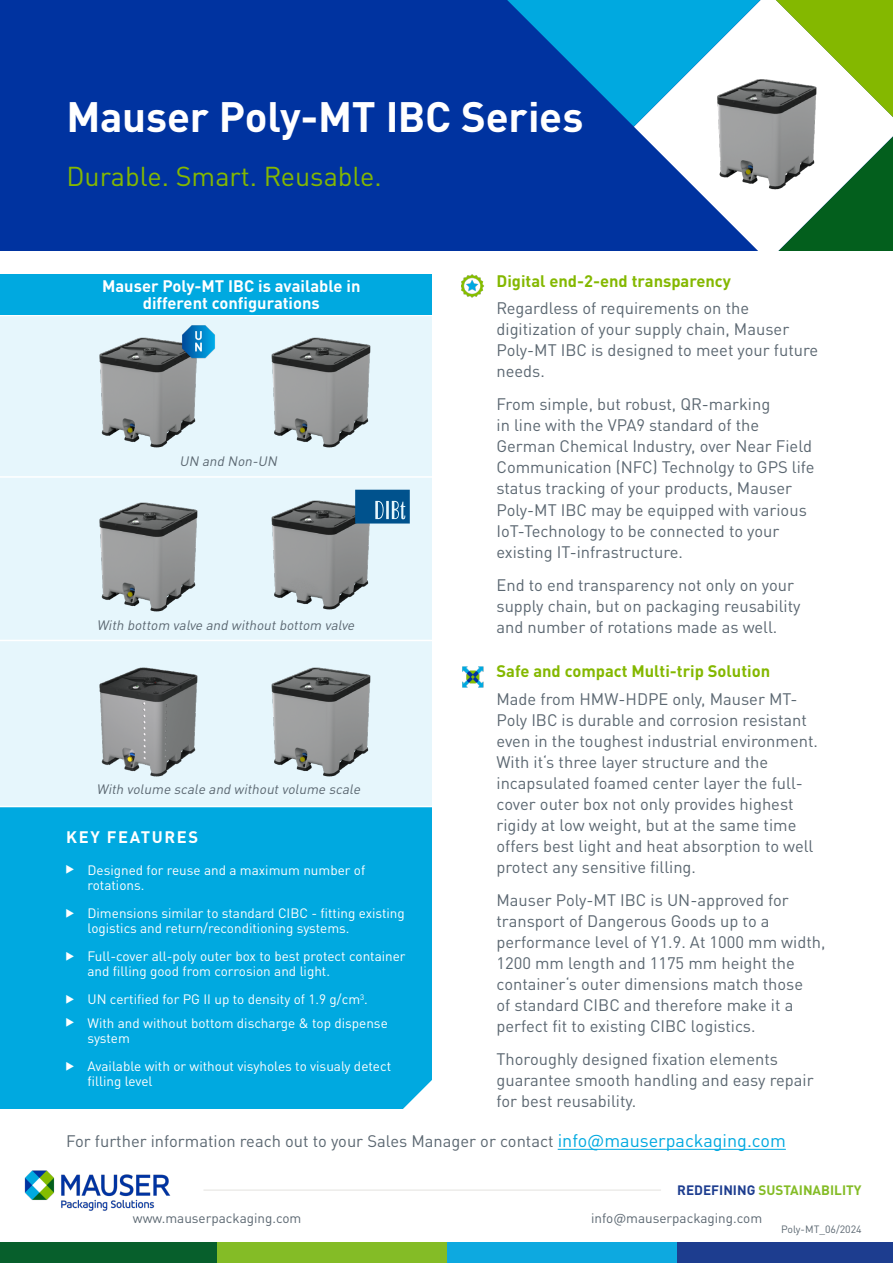
<style>
.page{position:relative;width:893px;height:1263px;background:#fff}
.page>*{position:absolute;margin:0;border:0;box-sizing:border-box;transform-origin:0 0}
.t1{font:700 42px "DIN Pro";letter-spacing:-.01em;color:#fff}
.t2{font:27px "DIN Pro";color:#84b800}
.t3{font:16.5px/21px "DIN Pro";color:#5b6771}
.t4{font:700 16.5px "DIN Pro";color:#84b800}
.t5{font:700 16.5px/16.5px "DIN Pro";color:#fff;text-align:center}
.t6{font:700 16.5px "DIN Pro";letter-spacing:.1em;color:#fff}
.t7{font:13.5px/15px "DIN Pro";color:#fff}
.t8{font:italic 13.5px "DIN Pro";color:#5b6771}
.t9{font:13.5px "DIN Pro";color:#5b6771}
.t10{font:700 13.5px "DIN Pro";color:#84bc26}
.t11{font:10.5px "DIN Pro";color:#5b6771}
.s1{font-size:18px;color:#00a9e0}
.s2{color:#1d3d8f}
</style>
<div class="page">
<div style="left:0;top:0;width:893px;height:252px;background:#0033a0"></div>
<svg style="left:507px;top:0;width:386px;height:251px"></svg>
<img style="left:706px;top:58px;width:118px;height:137px">
<div style="left:0;top:1242px;width:217px;height:21px;background:#075f2c"></div>
<div style="left:217px;top:1242px;width:230px;height:21px;background:#84bc26"></div>
<div style="left:447px;top:1242px;width:230px;height:21px;background:#0da9e0"></div>
<div style="left:677px;top:1242px;width:216px;height:21px;background:#1d3d8f"></div>
<hr style="left:203px;top:1190px;width:458px;height:1px;background:#e4e2df">
<img style="left:24px;top:1170px;width:147px;height:41px">
<img style="left:462px;top:666px;width:22px;height:22px">
<div style="left:0;top:251px;width:893px;height:157px;background:#fff"></div>
<img style="left:461px;top:275px;width:23px;height:23px">
<div style="left:0;top:789px;width:431px;height:319px;background:#00a9e0"></div>
<svg style="left:400px;top:1077px;width:32px;height:32px"></svg>
<div style="left:0;top:275px;width:431px;height:531px;background:#e6f6fc"></div>
<hr style="left:558px;top:1149px;width:228px;height:1px;background:#00a9e0">
<img style="left:99px;top:502px;width:99px;height:110px">
<img style="left:271px;top:489px;width:101px;height:121px">
<img style="left:271px;top:667px;width:100px;height:110px">
<img style="left:99px;top:667px;width:99px;height:110px">
<img style="left:271px;top:337px;width:100px;height:111px">
<img style="left:99px;top:337px;width:101px;height:111px">
<hr style="left:0;top:476px;width:435px;height:2px;background:#fff">
<hr style="left:0;top:640px;width:453px;height:1px;background:#fff">
<hr style="left:0;top:806px;width:435px;height:1px;background:#fff">
<hr style="left:0;top:315px;width:438px;height:1px;background:#fff">
<div style="left:0;top:275px;width:431px;height:40px;background:#00a9e0"></div>
<img style="left:181px;top:325px;width:34px;height:33px">
<svg style="left:355px;top:490px;width:55px;height:33px;background:#1e679b"></svg>
<h1 class="t1" style="left:66px;top:82px;width:519px">Mauser Poly-MT IBC Series</h1>
<h2 class="t2" style="left:66px;top:155px;width:317px">Durable. Smart. Reusable.</h2>
<p class="t5" style="left:102px;top:276px;width:260px">Mauser Poly-MT IBC is available in different configurations</p>
<p class="t8" style="left:180px;top:450px;width:102px">UN and Non-UN</p>
<p class="t8" style="left:97px;top:615px;width:262px">With bottom valve and withoutbottom valve</p>
<p class="t8" style="left:97px;top:779px;width:268px">With volume scale and withoutvolume scale</p>
<p class="t6" style="left:66px;top:823px;width:134px">KEY FEATURES</p>
<p class="t7" style="left:87px;top:861px;width:279px;text-indent:-22px">◆ Designed for reuse and a maximum number of rotations.</p>
<p class="t7" style="left:87px;top:904px;width:319px">Dimensions similar to standard CIBC - fitting existing logistics and return/reconditioning systems.</p>
<p class="t7" style="left:87px;top:947px;width:320px">Full-cover all-poly outer box to best protect container and filling good from corrosion and light.</p>
<p class="t7" style="left:87px;top:991px;width:282px">UN certified for PG II up to density of 1.9 g/cm<sup>3</sup>.</p>
<p class="t7" style="left:87px;top:1014px;width:302px">With and without bottom discharge &amp; top dispense system</p>
<p class="t7" style="left:87px;top:1057px;width:305px">Available with or without visyholes to visualy detect filling level</p>
<p class="t4" style="left:496px;top:267px;width:236px">Digital end-2-end transparency</p>
<p class="t3" style="left:496px;top:296px;width:323px">Regardless of requirements on the digitization of your supply chain, Mauser<br>Poly-MT IBC is designed to meet your future needs.</p>
<p class="t3" style="left:496px;top:392px;width:320px">From simple, but robust, QR-marking<br>in line with the VPA9 standard of the German Chemical Industry, over Near Field Communication (NFC) Technolgy to GPS life status tracking of your products, Mauser Poly-MT IBC may be equipped with various IoT-Technology to be connected to your existing IT-infrastructure.</p>
<p class="t3" style="left:496px;top:572px;width:306px">End to end transparency not only on your supply chain, but on packaging reusability and number of rotations made as well.</p>
<p class="t4" style="left:496px;top:657px;width:275px">Safe and compact Multi-trip Solution</p>
<p class="t3" style="left:496px;top:687px;width:323px">Made from HMW-HDPE only, Mauser MT-Poly IBC is durable and corrosion resistant even in the toughest industrial environment.<br>With it‘s three layer structure and the incapsulated foamed center layer the full&shy;cover outer box not only provides highest rigidy at low weight, but at the same time offers best light and heat absorption to well protect any sensitive filling.</p>
<p class="t3" style="left:496px;top:888px;width:330px">Mauser Poly-MT IBC is UN-approved for transport of Dangerous Goods up to a performance level of Y1.9. At 1000 mm width, 1200 mm length and 1175 mm height the container‘s outer dimensions match those<br>of standard CIBC and therefore make it a perfect fit to existing CIBC logistics.</p>
<p class="t3" style="left:496px;top:1047px;width:319px">Thoroughly designed fixation elements guarantee smooth handling and easy repair for best reusability.</p>
<p class="t3" style="left:66px;top:1129px;width:721px">For further information reach out to your Sales Manager or contact <span class="s1">info@mauserpackaging.com</span></p>
<p class="t10" style="left:677px;top:1179px;width:186px"><span class="s2">REDEFINING</span> SUSTAINABILITY</p>
<p class="t9" style="left:133px;top:1207px;width:170px">www.mauserpackaging.com</p>
<p class="t9" style="left:591px;top:1207px;width:173px">info@mauserpackaging.com</p>
<p class="t11" style="left:781px;top:1221px;width:82px">Poly-MT_06/2024</p>
</div>
